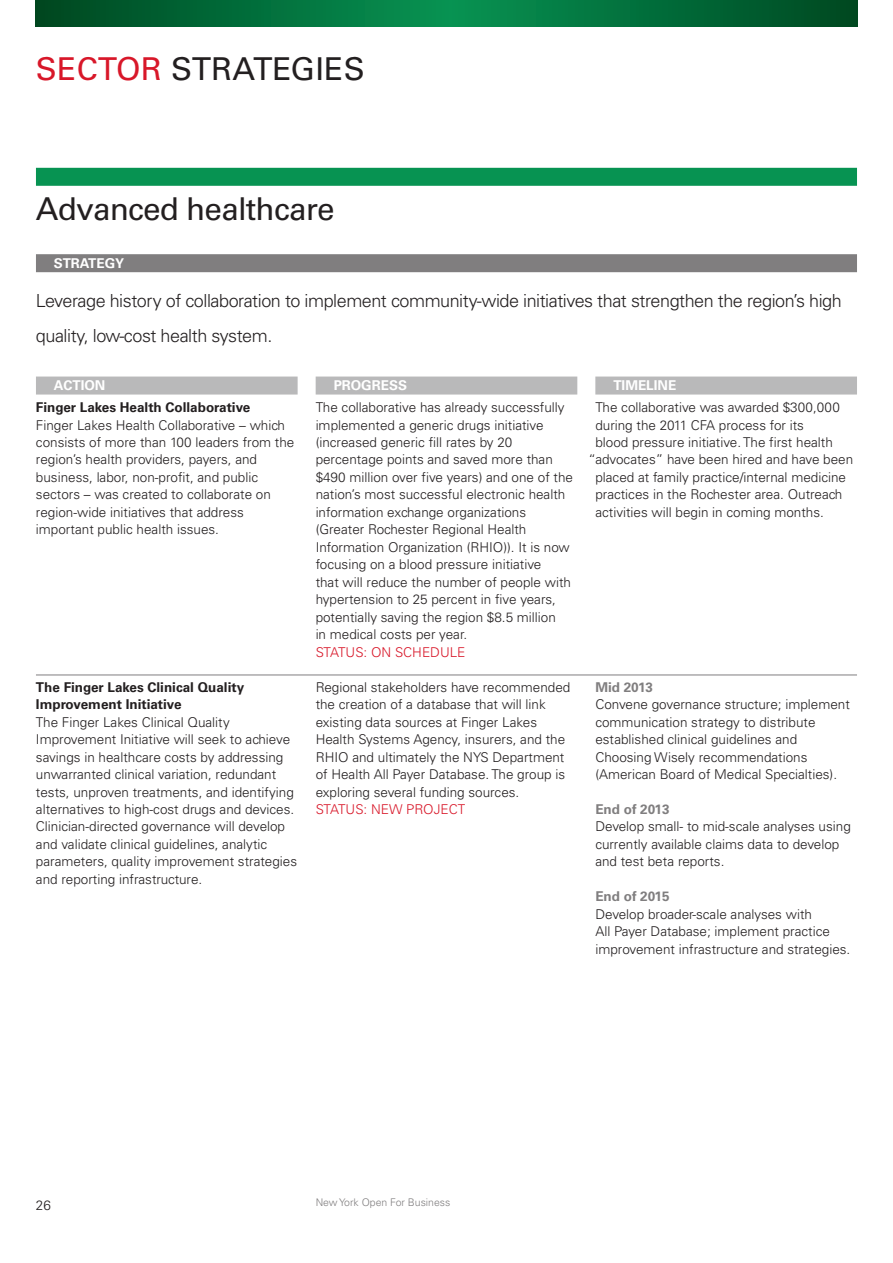
<style>
.page{position:relative;width:893px;height:1263px;background:#fff}
.page>*{position:absolute;margin:0;border:0;box-sizing:border-box;transform-origin:0 0}
.t1{font:31.5px "Univers";letter-spacing:-.025em;color:#231f20}
.t2{font:31.5px "Univers";letter-spacing:.005em;color:#231f20}
.t3{font:300 18px/35px "Univers";letter-spacing:-.025em;color:#231f20}
.t4{font:300 13.5px/17.4px "Univers";color:#231f20}
.t5{font:700 13.5px/17.4px "Univers";color:#231f20}
.t6{font:300 13.5px "Univers";color:#d81729}
.t7{font:700 13.5px "Univers";color:#fff}
.t8{font:700 13.5px "Univers";color:#807e7f}
.t9{font:300 10.5px "Univers";color:#807e7f}
.s1{color:#d81729}
</style>
<div class="page">
<div style="left:36px;top:168px;width:821px;height:18px;background:#079352"></div>
<div style="left:36px;top:254px;width:821px;height:18px;background:#807e7f"></div>
<svg style="left:36px;top:0;width:821px;height:27px;background:#026c39"></svg>
<div style="left:36px;top:377px;width:262px;height:18px;background:#b9b9ba"></div>
<div style="left:316px;top:377px;width:261px;height:18px;background:#b9b9ba"></div>
<div style="left:595px;top:377px;width:262px;height:18px;background:#b9b9ba"></div>
<hr style="left:36px;top:675px;width:821px;height:1px;background:#807e7f">
<h1 class="t2" style="left:36px;top:57px;width:330px"><span class="s1">SECTOR</span> STRATEGIES</h1>
<h1 class="t1" style="left:36px;top:197px;width:300px">Advanced healthcare</h1>
<p class="t7" style="left:54px;top:258px;width:72px">STRATEGY</p>
<h2 class="t3" style="left:36px;top:285px;width:807px">Leverage history of collaboration to implement community-wide initiatives that strengthen the region’s high quality, low-cost health system.</h2>
<p class="t7" style="left:54px;top:380px;width:53px">ACTION</p>
<p class="t7" style="left:334px;top:380px;width:75px">PROGRESS</p>
<p class="t7" style="left:613px;top:380px;width:64px">TIMELINE</p>
<p class="t5" style="left:36px;top:400px;width:216px">Finger Lakes Health Collaborative</p>
<p class="t4" style="left:36px;top:417px;width:260px">Finger Lakes Health Collaborative – which consists of more than 100 leaders from the region’s health providers, payers, and business, labor, non-profit, and public sectors – was created to collaborate on region-wide initiatives that address important public health issues.</p>
<p class="t5" style="left:36px;top:679px;width:210px">The Finger Lakes Clinical Quality<br>Improvement Initiative</p>
<p class="t4" style="left:36px;top:714px;width:263px">The Finger Lakes Clinical Quality Improvement Initiative will seek to achieve savings in healthcare costs by addressing unwarranted clinical variation, redundant tests, unproven treatments, and identifying alternatives to high-cost drugs and devices.<br>Clinician-directed governance will develop and validate clinical guidelines, analytic parameters, quality improvement strategies and reporting infrastructure.</p>
<p class="t4" style="left:316px;top:400px;width:259px">The collaborative has already successfully implemented a generic drugs initiative (increased generic fill rates by 20 percentage points and saved more than $490 million over five years) and one of the nation’s most successful electronic health information exchange organizations (Greater Rochester Regional Health Information Organization (RHIO)). It is now focusing on a blood pressure initiative<br>that will reduce the number of people with hypertension to 25 percent in five years, potentially saving the region $8.5 million<br>in medical costs per year.</p>
<p class="t6" style="left:316px;top:647px;width:151px">STATUS: ON SCHEDULE</p>
<p class="t4" style="left:316px;top:679px;width:256px">Regional stakeholders have recommended the creation of a database that will link existing data sources at Finger Lakes Health Systems Agency, insurers, and the RHIO and ultimately the NYS Department of Health All Payer Database. The group is exploring several funding sources.</p>
<p class="t6" style="left:316px;top:804px;width:151px">STATUS: NEW PROJECT</p>
<p class="t4" style="left:595px;top:400px;width:246px">The collaborative was awarded $300,000</p>
<p class="t4" style="left:595px;top:417px;width:210px">during the 2011 CFA process for its</p>
<p class="t4" style="left:595px;top:435px;width:239px">blood pressure initiative. The first health</p>
<p class="t4" style="left:588px;top:452px;width:266px">“advocates” have been hired and have been</p>
<p class="t4" style="left:595px;top:470px;width:252px">placed at family practice/internal medicine</p>
<p class="t4" style="left:595px;top:487px;width:249px">practices in the Rochester area. Outreach</p>
<p class="t4" style="left:595px;top:505px;width:230px">activities will begin in coming months.</p>
<p class="t8" style="left:595px;top:682px;width:59px">Mid 2013</p>
<p class="t4" style="left:595px;top:697px;width:256px">Convene governance structure; implement communication strategy to distribute established clinical guidelines and Choosing Wisely recommendations (American Board of Medical Specialties).</p>
<p class="t8" style="left:595px;top:804px;width:76px">End of 2013</p>
<p class="t4" style="left:595px;top:819px;width:257px">Develop small- to mid-scale analyses using currently available claims data to develop and test beta reports.</p>
<p class="t8" style="left:595px;top:892px;width:76px">End of 2015</p>
<p class="t4" style="left:595px;top:906px;width:256px">Develop broader-scale analyses with<br>All Payer Database; implement practice improvement infrastructure and strategies.</p>
<p class="t4" style="left:36px;top:1197px;width:16px">26</p>
<p class="t9" style="left:316px;top:1199px;width:136px">New York Open For Business</p>
</div>
